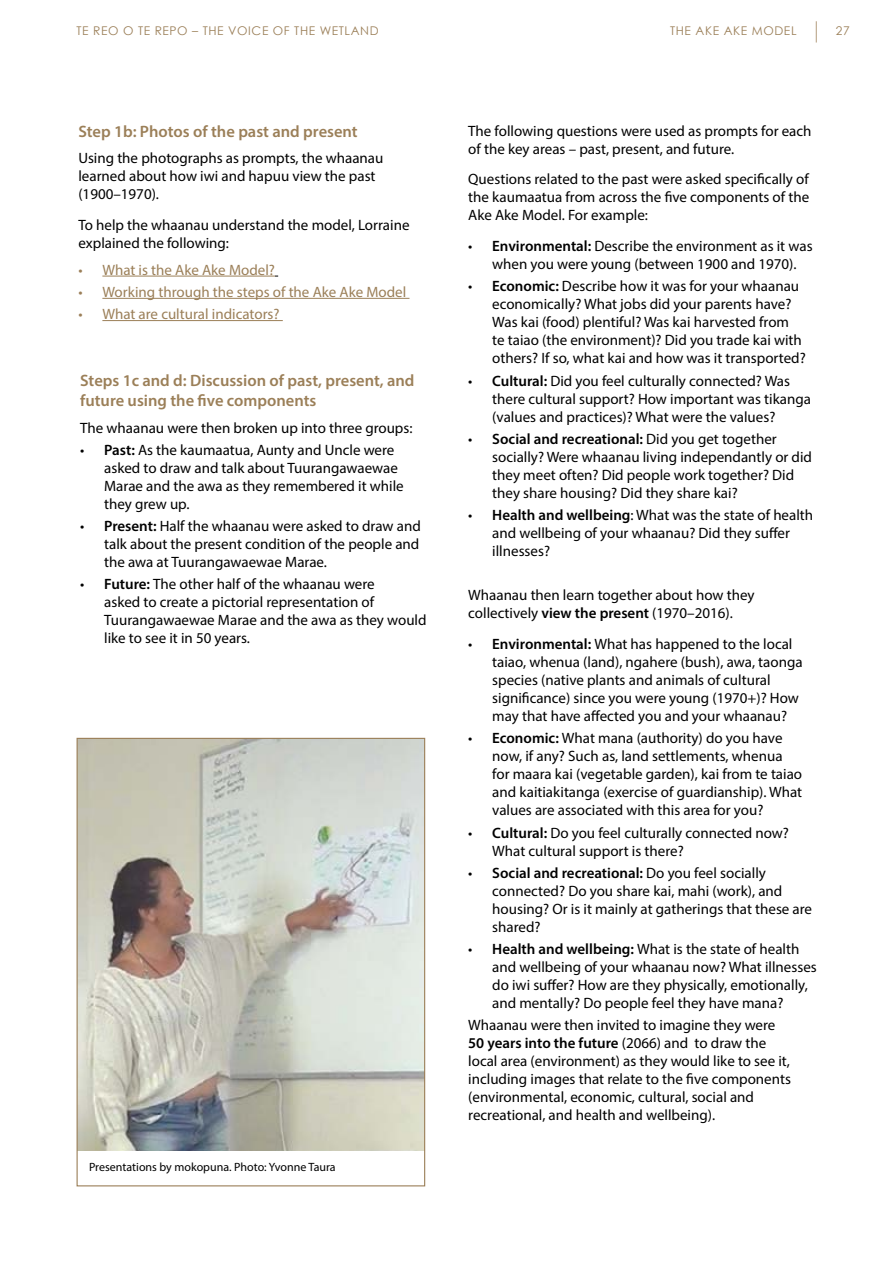
<style>
.page{position:relative;width:893px;height:1263px;background:#fff}
.page>*{position:absolute;margin:0;border:0;box-sizing:border-box;transform-origin:0 0}
.t1{font:600 16.5px/19.8px "Myriad Pro";color:#9b7f58}
.t2{font:15px/18px "Myriad Pro";color:#000}
.t3{font:15px "Myriad Pro";color:#9b7f58}
.t4{font:12px "Century Gothic";letter-spacing:.05em;color:#9b7f58}
.t5{font:12px "Myriad Pro";color:#000}
.s1{font-weight:600}
</style>
<div class="page">
<svg style="left:816px;top:21px;width:1px;height:22px"></svg>
<hr style="left:102px;top:276px;width:173px;height:1px;background:#9b7f58">
<hr style="left:102px;top:298px;width:307px;height:1px;background:#9b7f58">
<hr style="left:102px;top:320px;width:181px;height:1px;background:#9b7f58">
<img style="left:79px;top:740px;width:344px;height:411px">
<div style="left:77px;top:738px;width:348px;height:448px;border:1px solid #9b7f58"></div>
<p class="t4" style="left:77px;top:22px;width:304px">TE REO O TE REPO – THE VOICE OF THE WETLAND</p>
<p class="t4" style="left:670px;top:22px;width:128px">THE AKE AKE MODEL</p>
<p class="t4" style="left:836px;top:22px;width:15px">27</p>
<p class="t1" style="left:78px;top:121px;width:281px">Step 1b: Photos of the past and present</p>
<p class="t2" style="left:78px;top:149px;width:307px">Using the photographs as prompts, the whaanau learned about how iwi and hapuu view the past (1900–1970).</p>
<p class="t2" style="left:78px;top:216px;width:333px">To help the whaanau understand the model, Lorraine explained the following:</p>
<p class="t3" style="left:78px;top:260px;width:198px">• What is the Ake Ake Model?</p>
<p class="t3" style="left:78px;top:283px;width:329px">• Working through the steps of the Ake Ake Model</p>
<p class="t3" style="left:78px;top:305px;width:203px">• What are cultural indicators?</p>
<p class="t1" style="left:80px;top:370px;width:336px">Steps 1c and d: Discussion of past, present, and future using the five components</p>
<p class="t2" style="left:80px;top:418px;width:334px">The whaanau were then broken up into three groups:</p>
<p class="t2" style="left:104px;top:441px;width:301px;text-indent:-24px">• <span class="s1">Past:</span> As the kaumaatua, Aunty and Uncle were asked to draw and talk about Tuurangawaewae Marae and the awa as they remembered it while they grew up.</p>
<p class="t2" style="left:104px;top:517px;width:318px;text-align:justify;text-indent:-24px">• <span class="s1">Present:</span> Half the whaanau were asked to draw and talk about the present condition of the people and the awa at Tuurangawaewae Marae.</p>
<p class="t2" style="left:104px;top:575px;width:324px;text-indent:-24px">• <span class="s1">Future:</span> The other half of the whaanau were<br>asked to create a pictorial representation of Tuurangawaewae Marae and the awa as they would like to see it in 50 years.</p>
<p class="t5" style="left:89px;top:1160px;width:248px">Presentations by mokopuna. Photo: Yvonne Taura</p>
<p class="t2" style="left:468px;top:121px;width:345px">The following questions were used as prompts for each of the key areas – past, present, and future.</p>
<p class="t2" style="left:468px;top:170px;width:342px;text-align:justify">Questions related to the past were asked specifically of the kaumaatua from across the five components of the Ake Ake Model. For example:</p>
<p class="t2" style="left:468px;top:237px;width:346px;text-align:center">• <span class="s1">Environmental:</span> Describe the environment as it was when you were young (between 1900 and 1970).</p>
<p class="t2" style="left:492px;top:277px;width:315px;text-indent:-24px">• <span class="s1">Economic:</span> Describe how it was for your whaanau economically? What jobs did your parents have?<br>Was kai (food) plentiful? Was kai harvested from<br>te taiao (the environment)? Did you trade kai with others? If so, what kai and how was it transported?</p>
<p class="t2" style="left:492px;top:371px;width:320px;text-indent:-24px">• <span class="s1">Cultural:</span> Did you feel culturally connected? Was there cultural support? How important was tikanga (values and practices)? What were the values?</p>
<p class="t2" style="left:492px;top:430px;width:321px;text-indent:-24px">• <span class="s1">Social and recreational:</span> Did you get together socially? Were whaanau living independantly or did they meet often? Did people work together? Did they share housing? Did they share kai?</p>
<p class="t2" style="left:492px;top:506px;width:322px;text-indent:-24px">• <span class="s1">Health and wellbeing</span>: What was the state of health and wellbeing of your whaanau? Did they suffer illnesses?</p>
<p class="t2" style="left:468px;top:586px;width:288px">Whaanau then learn together about how they collectively <span class="s1">view the present</span> (1970–2016).</p>
<p class="t2" style="left:492px;top:635px;width:312px;text-indent:-24px">• <span class="s1">Environmental:</span> What has happened to the local taiao, whenua (land), ngahere (bush), awa, taonga species (native plants and animals of cultural significance) since you were young (1970+)? How may that have affected you and your whaanau?</p>
<p class="t2" style="left:492px;top:729px;width:311px;text-indent:-24px">• <span class="s1">Economic:</span> What mana (authority) do you have now, if any? Such as, land settlements, whenua for maara kai (vegetable garden), kai from te taiao and kaitiakitanga (exercise of guardianship). What values are associated with this area for you?</p>
<p class="t2" style="left:492px;top:823px;width:298px;text-indent:-24px">• <span class="s1">Cultural:</span> Do you feel culturally connected now?<br>What cultural support is there?</p>
<p class="t2" style="left:492px;top:863px;width:321px;text-indent:-24px">• <span class="s1">Social and recreational:</span> Do you feel socially connected? Do you share kai, mahi (work), and housing? Or is it mainly at gatherings that these are shared?</p>
<p class="t2" style="left:492px;top:940px;width:326px;text-indent:-24px">• <span class="s1">Health and wellbeing:</span> What is the state of health and wellbeing of your whaanau now? What illnesses do iwi suffer? How are they physically, emotionally, and mentally? Do people feel they have mana?</p>
<p class="t2" style="left:468px;top:1016px;width:324px">Whaanau were then invited to imagine they were <span class="s1">50 years into the future</span> (2066) and to draw the local area (environment) as they would like to see it, including images that relate to the five components (environmental, economic, cultural, social and recreational, and health and wellbeing).</p>
</div>
